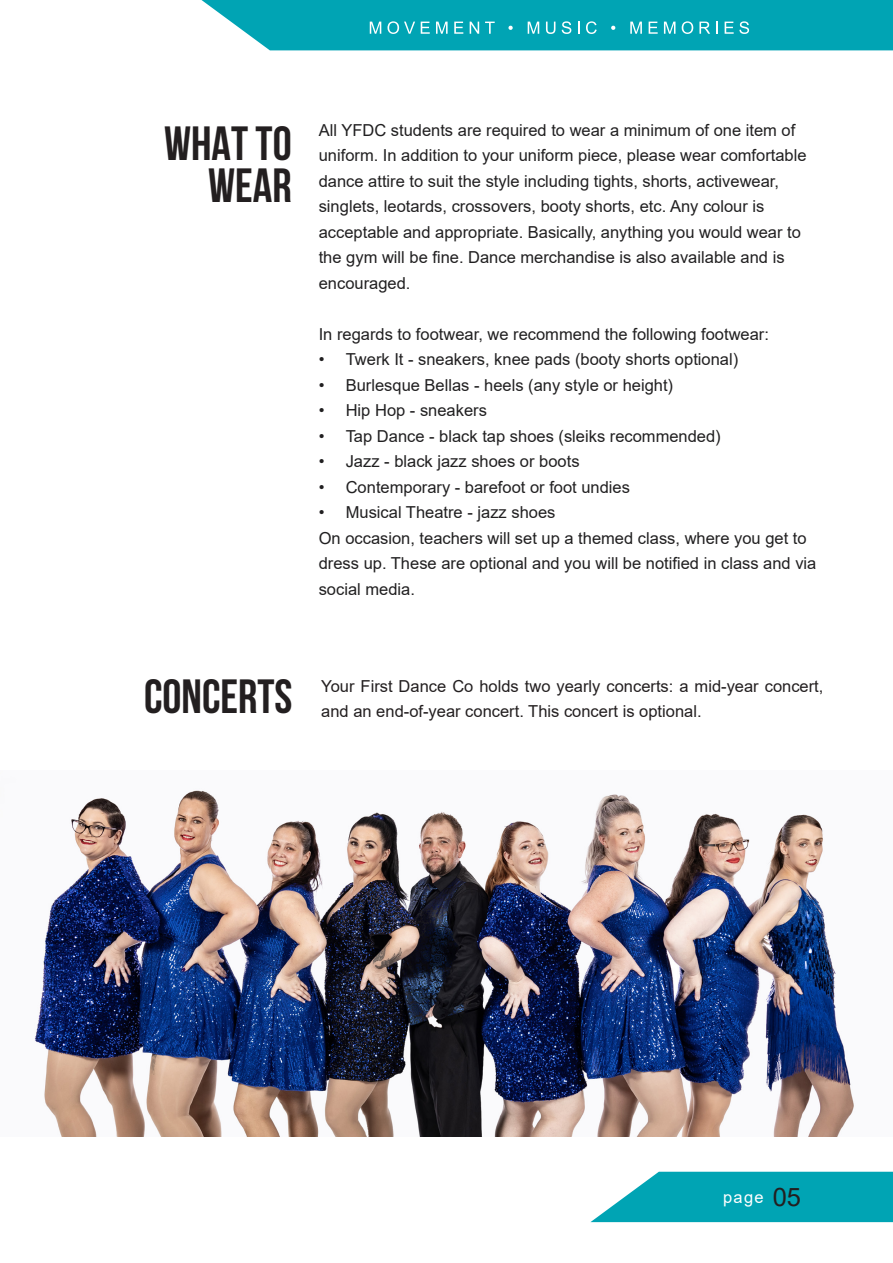
<style>
.page{position:relative;width:893px;height:1263px;background:#fff}
.page>*{position:absolute;margin:0;border:0;box-sizing:border-box;transform-origin:0 0}
.t1{font:700 48px/42px "Bebas Neue";color:#231f20;text-align:right}
.t2{font:25.5px "Arial";color:#231f20}
.t3{font:16.5px/25.5px "Arial";color:#212021}
.t4{font:16.5px/25.5px "Arial";color:#231f20}
.t5{font:16.5px "Arial";color:#fff}
</style>
<div class="page">
<svg style="left:201px;top:0;width:692px;height:50px;background:#15abba"></svg>
<svg style="left:590px;top:1172px;width:303px;height:50px;background:#1daebc"></svg>
<img style="left:34px;top:790px;width:820px;height:346px">
<p class="t1" style="left:164px;top:122px;width:129px">WHAT TO<br>WEAR</p>
<p class="t3" style="left:319px;top:117px;width:489px">All YFDC students are required to wear a minimum of one item of uniform. In addition to your uniform piece, please wear comfortable dance attire to suit the style including tights, shorts, activewear, singlets, leotards, crossovers, booty shorts, etc. Any colour is acceptable and appropriate. Basically, anything you would wear to the gym will be fine. Dance merchandise is also available and is encouraged.</p>
<p class="t3" style="left:319px;top:321px;width:452px">In regards to footwear, we recommend the following footwear:</p>
<p class="t3" style="left:319px;top:347px;width:421px">• Twerk It - sneakers, knee pads (booty shorts optional)</p>
<p class="t3" style="left:319px;top:372px;width:356px">• Burlesque Bellas - heels (any style or height)</p>
<p class="t3" style="left:319px;top:398px;width:170px">• Hip Hop - sneakers</p>
<p class="t3" style="left:319px;top:423px;width:404px">• Tap Dance - black tap shoes (sleiks recommended)</p>
<p class="t3" style="left:319px;top:449px;width:262px">• Jazz - black jazz shoes or boots</p>
<p class="t3" style="left:319px;top:474px;width:313px">• Contemporary - barefoot or foot undies</p>
<p class="t3" style="left:319px;top:500px;width:238px">• Musical Theatre - jazz shoes</p>
<p class="t3" style="left:319px;top:525px;width:499px">On occasion, teachers will set up a themed class, where you get to dress up. These are optional and you will be notified in class and via social media.</p>
<p class="t1" style="left:144px;top:675px;width:150px">CONCERTS</p>
<p class="t4" style="left:321px;top:673px;width:504px">Your First Dance Co holds two yearly concerts: a mid-year concert, and an end-of-year concert. This concert is optional.</p>
<p class="t5" style="left:723px;top:1186px;width:42px">page</p>
<p class="t2" style="left:773px;top:1180px;width:30px">05</p>
</div>
